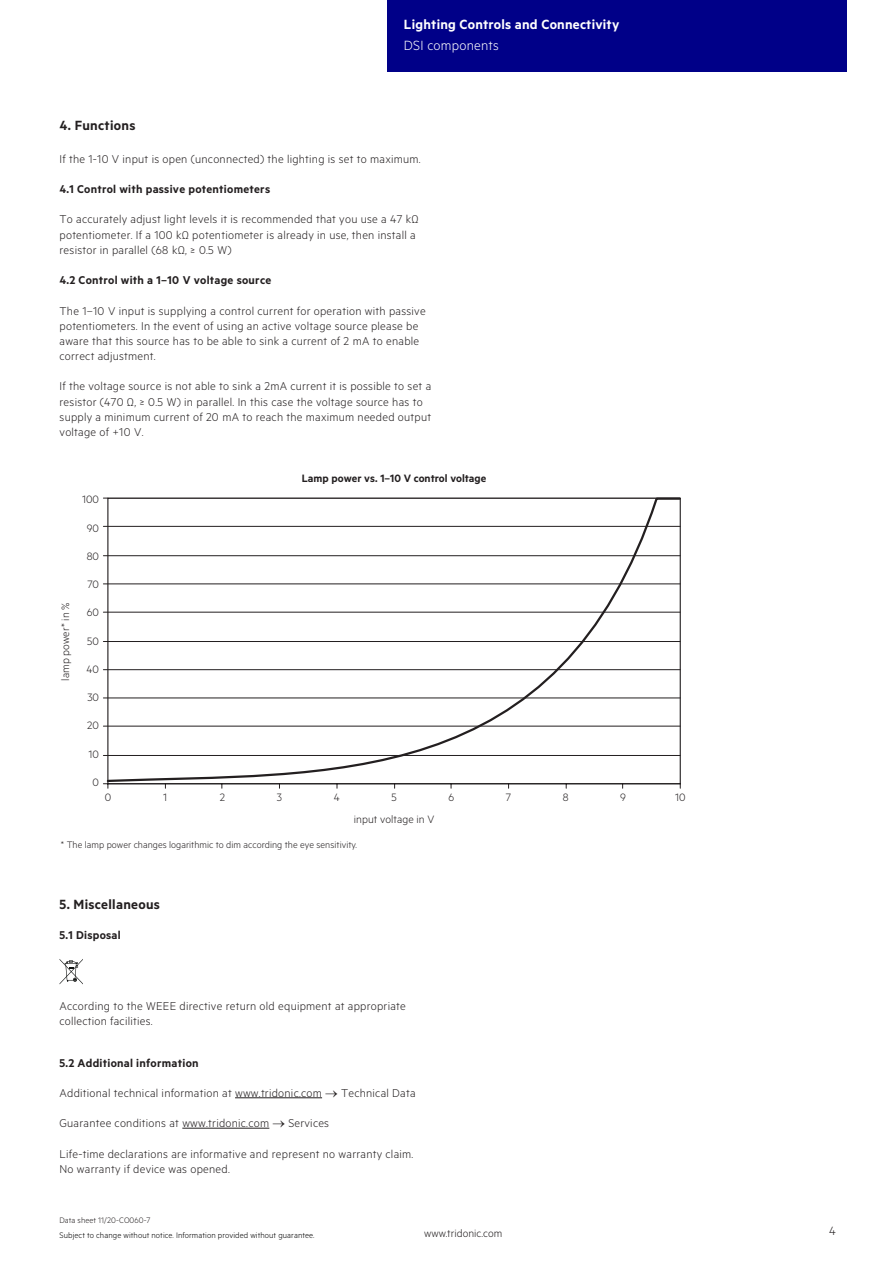
<style>
.page{position:relative;width:893px;height:1263px;background:#fff}
.page>*{position:absolute;margin:0;border:0;box-sizing:border-box;transform-origin:0 0}
.t1{font:15px "Tridonic Metric Print Semi";letter-spacing:.015em;color:#fff}
.t2{font:600 15px "Metric";letter-spacing:.02em;color:#231f20}
.t3{font:15px "Tridonic Metric Print Light";letter-spacing:.015em;color:#fff}
.t4{font:15px "Tridonic Metric Print Semi";letter-spacing:.02em;color:#231f20}
.t5{font:13.5px "Tridonic Metric Print Light";color:#231f20}
.t6{font:12.75px/15.1px "Tridonic Metric Print Light";letter-spacing:.02em;color:#231f20}
.t7{font:300 12.75px/15.1px "Metric";letter-spacing:.02em;color:#231f20}
.t8{font:12.75px "Tridonic Metric Print Semi";letter-spacing:.02em;color:#231f20}
.t9{font:600 12.75px "Metric";letter-spacing:.02em;color:#231f20}
.t10{font:12px/21.9px "Tridonic Metric Print Light";letter-spacing:.005em;color:#231f20;text-align:center}
.t11{font:12px "Tridonic Metric Print Semi";letter-spacing:.005em;color:#231f20}
.t12{font:10.5px "Tridonic Metric Print Light";letter-spacing:.005em;color:#231f20}
.t13{font:9px "Tridonic Metric Print Light";letter-spacing:.01em;color:#000}
.t14{font:9px "Tridonic Metric Print Light";letter-spacing:.005em;color:#231f20}
</style>
<div class="page">
<div style="left:387px;top:0;width:459px;height:72px;background:#008"></div>
<hr style="left:235px;top:1097px;width:87px;height:1px;background:#231f20">
<hr style="left:182px;top:1128px;width:87px;height:1px;background:#231f20">
<hr style="left:103px;top:526px;width:577px;height:1px;background:#231f20">
<hr style="left:103px;top:555px;width:577px;height:1px;background:#231f20">
<hr style="left:103px;top:584px;width:577px;height:1px;background:#231f20">
<hr style="left:103px;top:612px;width:577px;height:1px;background:#231f20">
<hr style="left:103px;top:641px;width:577px;height:1px;background:#231f20">
<hr style="left:103px;top:669px;width:577px;height:1px;background:#231f20">
<hr style="left:103px;top:698px;width:577px;height:1px;background:#231f20">
<hr style="left:103px;top:726px;width:577px;height:1px;background:#231f20">
<hr style="left:103px;top:755px;width:577px;height:1px;background:#231f20">
<svg style="left:106px;top:497px;width:575px;height:292px"></svg>
<svg style="left:60px;top:959px;width:23px;height:25px"></svg>
<p class="t4" style="left:60px;top:117px;width:77px">4. Functions</p>
<p class="t1" style="left:404px;top:15px;width:217px">Lighting Controls and Connectivity</p>
<p class="t3" style="left:404px;top:37px;width:96px">DSI components</p>
<p class="t6" style="left:60px;top:151px;width:363px">If the 1-10 V input is open (unconnected) the lighting is set to maximum.</p>
<p class="t8" style="left:60px;top:181px;width:212px">4.1 Control with passive potentiometers</p>
<p class="t6" style="left:60px;top:211px;width:361px">To accurately adjust light levels it is recommended that you use a 47 kΩ potentiometer. If a 100 kΩ potentiometer is already in use, then install a resistor in parallel (68 kΩ, ≥ 0.5 W)</p>
<p class="t8" style="left:60px;top:273px;width:213px">4.2 Control with a 1–10 V voltage source</p>
<p class="t6" style="left:60px;top:302px;width:368px">The 1–10 V input is supplying a control current for operation with passive potentiometers. In the event of using an active voltage source please be aware that this source has to be able to sink a current of 2 mA to enable correct adjustment.</p>
<p class="t6" style="left:60px;top:378px;width:373px">If the voltage source is not able to sink a 2mA current it is possible to set a resistor (470 Ω, ≥ 0.5 W) in parallel. In this case the voltage source has to supply a minimum current of 20 mA to reach the maximum needed output voltage of +10 V.</p>
<p class="t10" style="left:54px;top:681px;width:80px;rotate:-90deg">lamp power* in %</p>
<p class="t10" style="left:82px;top:488px;width:18px">100</p>
<p class="t10" style="left:87px;top:516px;width:14px">90</p>
<p class="t10" style="left:87px;top:545px;width:14px">80</p>
<p class="t10" style="left:87px;top:573px;width:13px">70</p>
<p class="t10" style="left:87px;top:601px;width:14px">60</p>
<p class="t10" style="left:87px;top:630px;width:13px">50</p>
<p class="t10" style="left:87px;top:658px;width:14px">40</p>
<p class="t10" style="left:87px;top:686px;width:13px">30</p>
<p class="t10" style="left:87px;top:714px;width:13px">20</p>
<p class="t10" style="left:89px;top:743px;width:12px">10</p>
<p class="t10" style="left:93px;top:771px;width:8px">0</p>
<p class="t11" style="left:302px;top:471px;width:186px">Lamp power vs. 1–10 V control voltage</p>
<p class="t10" style="left:105px;top:786px;width:8px">0</p>
<p class="t10" style="left:163px;top:786px;width:5px">1</p>
<p class="t10" style="left:220px;top:786px;width:7px">2</p>
<p class="t10" style="left:277px;top:786px;width:7px">3</p>
<p class="t10" style="left:334px;top:786px;width:8px">4</p>
<p class="t10" style="left:354px;top:786px;width:82px">5<br>input voltage in V</p>
<p class="t12" style="left:61px;top:839px;width:298px">* The lamp power changes logarithmic to dim according the eye sensitivity.</p>
<p class="t10" style="left:448px;top:786px;width:7px">6</p>
<p class="t10" style="left:506px;top:786px;width:7px">7</p>
<p class="t10" style="left:563px;top:786px;width:7px">8</p>
<p class="t10" style="left:620px;top:786px;width:7px">9</p>
<p class="t10" style="left:675px;top:786px;width:12px">10</p>
<p class="t2" style="left:60px;top:895px;width:102px">5. Miscellaneous</p>
<p class="t9" style="left:60px;top:927px;width:63px">5.1 Disposal</p>
<p class="t6" style="left:60px;top:998px;width:348px">According to the WEEE directive return old equipment at appropriate collection facilities.</p>
<p class="t9" style="left:60px;top:1055px;width:141px">5.2 Additional information</p>
<p class="t7" style="left:60px;top:1085px;width:357px">Additional technical information at www.tridonic.com → Technical Data</p>
<p class="t7" style="left:60px;top:1115px;width:271px">Guarantee conditions at www.tridonic.com → Services</p>
<p class="t7" style="left:60px;top:1145px;width:355px">Life-time declarations are informative and represent no warranty claim.<br>No warranty if device was opened.</p>
<p class="t14" style="left:60px;top:1215px;width:92px">Data sheet 11/20-CO060-7</p>
<p class="t13" style="left:60px;top:1229px;width:257px">Subject to change without notice. Information provided without guarantee.</p>
<p class="t10" style="left:424px;top:1222px;width:80px">www.tridonic.com</p>
<p class="t5" style="left:829px;top:1223px;width:8px">4</p>
</div>
